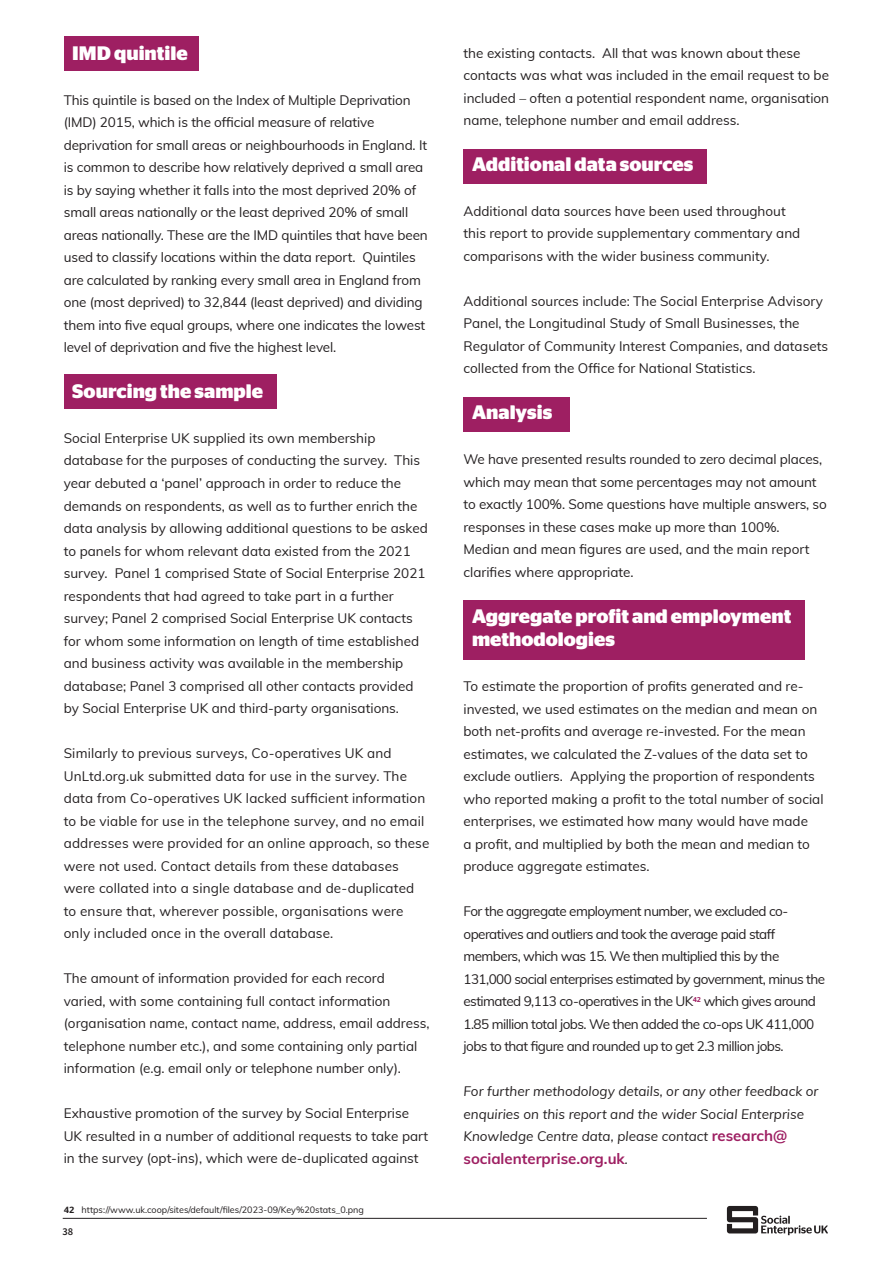
<style>
.page{position:relative;width:893px;height:1263px;background:#fff}
.page>*{position:absolute;margin:0;border:0;box-sizing:border-box;transform-origin:0 0}
.heading_2{font:700 19.5px/23.4px "Stag Sans";color:#fff}
.Main_Text{font:700 15px "Muli";color:#9e1f62}
.Main_Text-2{font:13.5px/22.5px "Muli";color:#231f20}
.Main_Text-3{font:13.5px/22.5px "Muli";letter-spacing:-.04em;color:#231f20}
.Main_Text-4{font:italic 13.5px/22.5px "Muli";color:#231f20}
.t1{font:600 10.5px "Source Sans Pro";color:#231f20}
.Footnotes{font:9px "Muli";color:#231f20}
.s1{font-family:"Stag Sans";font-weight:500}
.s2{font-weight:700;font-style:normal;font-size:15px;color:#9e1f62}
.s3{font-weight:400;font-style:italic;font-size:13.5px;color:#231f20}
</style>
<div class="page">
<hr style="left:63px;top:1218px;width:644px;height:1px;background:#231f20">
<svg style="left:727px;top:1206px;width:101px;height:29px"></svg>
<div style="left:463px;top:601px;width:342px;height:59px;background:#9e1f62"></div>
<div style="left:64px;top:375px;width:212px;height:34px;background:#9e1f62"></div>
<div style="left:64px;top:37px;width:134px;height:34px;background:#9e1f62"></div>
<div style="left:463px;top:397px;width:107px;height:34px;background:#9e1f62"></div>
<div style="left:463px;top:150px;width:244px;height:34px;background:#9e1f62"></div>
<hr style="left:892px;top:0;width:1px;height:1263px;background:#9e1f62">
<p class="heading_2" style="left:72px;top:39px;width:117px">IMD quintile</p>
<p class="Main_Text-2" style="left:64px;top:88px;width:365px">This quintile is based on the Index of Multiple Deprivation (IMD) 2015, which is the official measure of relative deprivation for small areas or neighbourhoods in England. It is common to describe how relatively deprived a small area is by saying whether it falls into the most deprived 20% of small areas nationally or the least deprived 20% of small areas nationally. These are the IMD quintiles that have been used to classify locations within the data report. Quintiles are calculated by ranking every small area in England from one (most deprived) to 32,844 (least deprived) and dividing them into five equal groups, where one indicates the lowest level of deprivation and five the highest level.</p>
<p class="heading_2" style="left:72px;top:378px;width:192px">Sourcing the sample</p>
<p class="Main_Text-2" style="left:64px;top:426px;width:365px">Social Enterprise UK supplied its own membership database for the purposes of conducting the survey. This year debuted a ‘panel’ approach in order to reduce the demands on respondents, as well as to further enrich the data analysis by allowing additional questions to be asked to panels for whom relevant data existed from the 2021 survey. Panel 1 comprised State of Social Enterprise 2021 respondents that had agreed to take part in a further survey; Panel 2 comprised Social Enterprise UK contacts for whom some information on length of time established and business activity was available in the membership database; Panel 3 comprised all other contacts provided by Social Enterprise UK and third-party organisations.</p>
<p class="Main_Text-2" style="left:64px;top:741px;width:367px">Similarly to previous surveys, Co-operatives UK and UnLtd.org.uk submitted data for use in the survey. The data from Co-operatives UK lacked sufficient information to be viable for use in the telephone survey, and no email addresses were provided for an online approach, so these were not used. Contact details from these databases were collated into a single database and de-duplicated to ensure that, wherever possible, organisations were only included once in the overall database.</p>
<p class="Main_Text-2" style="left:64px;top:966px;width:367px">The amount of information provided for each record varied, with some containing full contact information (organisation name, contact name, address, email address, telephone number etc.), and some containing only partial information (e.g. email only or telephone number only).</p>
<p class="Main_Text-2" style="left:64px;top:1101px;width:366px">Exhaustive promotion of the survey by Social Enterprise<br>UK resulted in a number of additional requests to take part in the survey (opt-ins), which were de-duplicated against</p>
<p class="Footnotes" style="left:64px;top:1203px;width:302px"><span class="s1">42</span> https://www.uk.coop/sites/default/files/2023-09/Key%20stats_0.png</p>
<p class="t1" style="left:62px;top:1224px;width:12px">38</p>
<p class="Main_Text-2" style="left:463px;top:41px;width:367px">the existing contacts. All that was known about these contacts was what was included in the email request to be included – often a potential respondent name, organisation name, telephone number and email address.</p>
<p class="heading_2" style="left:472px;top:151px;width:223px">Additional data sources</p>
<p class="Main_Text-2" style="left:463px;top:199px;width:338px">Additional data sources have been used throughout this report to provide supplementary commentary and comparisons with the wider business community.</p>
<p class="Main_Text-2" style="left:463px;top:289px;width:366px">Additional sources include: The Social Enterprise Advisory Panel, the Longitudinal Study of Small Businesses, the Regulator of Community Interest Companies, and datasets collected from the Office for National Statistics.</p>
<p class="heading_2" style="left:472px;top:399px;width:82px">Analysis</p>
<p class="Main_Text-2" style="left:463px;top:448px;width:365px">We have presented results rounded to zero decimal places, which may mean that some percentages may not amount to exactly 100%. Some questions have multiple answers, so responses in these cases make up more than 100%.</p>
<p class="Main_Text-2" style="left:463px;top:538px;width:348px">Median and mean figures are used, and the main report clarifies where appropriate.</p>
<p class="heading_2" style="left:472px;top:603px;width:321px">Aggregate profit and employment methodologies</p>
<p class="Main_Text-2" style="left:463px;top:674px;width:362px">To estimate the proportion of profits generated and re&shy;invested, we used estimates on the median and mean on both net-profits and average re-invested. For the mean estimates, we calculated the Z-values of the data set to exclude outliers. Applying the proportion of respondents who reported making a profit to the total number of social enterprises, we estimated how many would have made<br>a profit, and multiplied by both the mean and median to produce aggregate estimates.</p>
<p class="Main_Text-3" style="left:463px;top:899px;width:363px">For the aggregate employment number, we excluded co&shy;operatives and outliers and took the average paid staff members, which was 15. We then multiplied this by the 131,000 social enterprises estimated by government, minus the estimated 9,113 co-operatives in the UK<sup>42</sup> which gives around 1.85 million total jobs. We then added the co-ops UK 411,000 jobs to that figure and rounded up to get 2.3 million jobs.</p>
<p class="Main_Text-4" style="left:463px;top:1079px;width:356px">For further methodology details, or any other feedback or enquiries on this report and the wider Social Enterprise<br>Knowledge Centre data, please contact <span class="s2">research@</span></p>
<p class="Main_Text" style="left:463px;top:1147px;width:166px">socialenterprise.org.uk<span class="s3">.</span></p>
</div>
